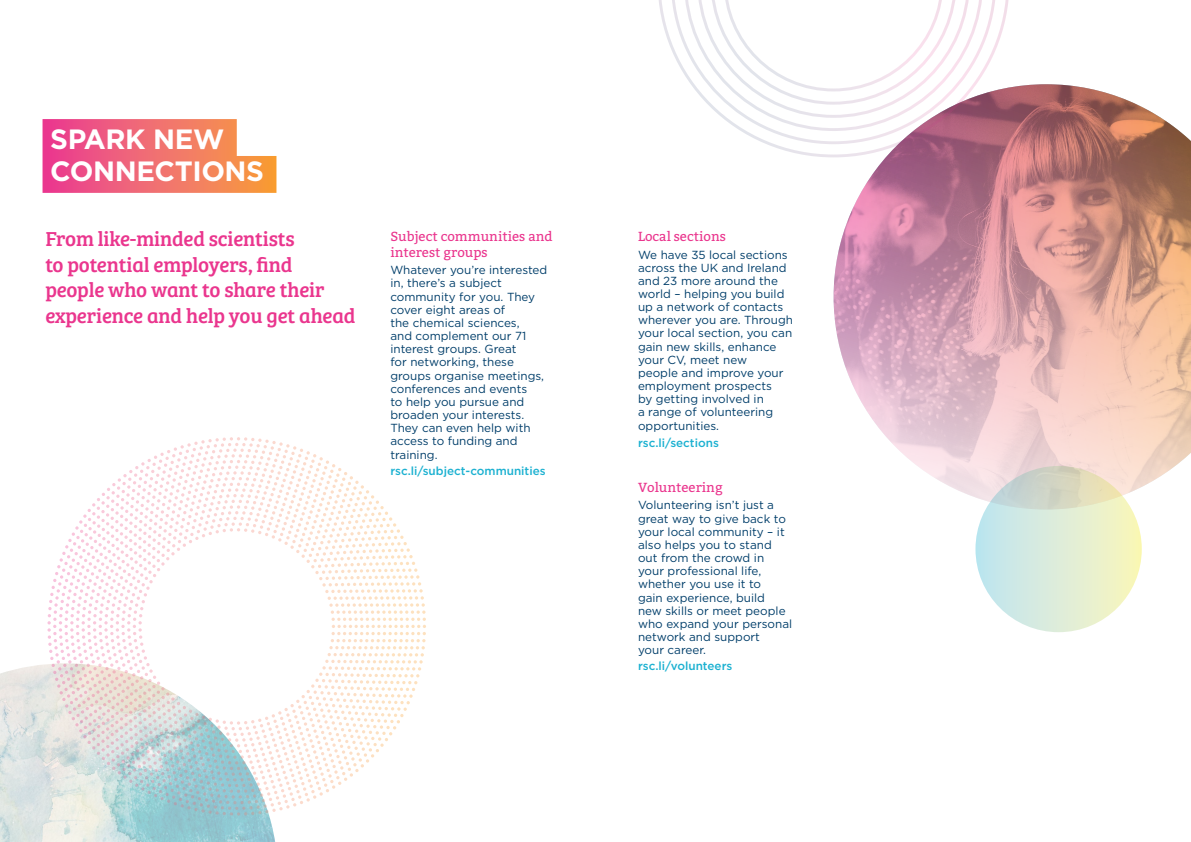
<style>
.page{position:relative;width:1191px;height:842px;background:#fff}
.page>*{position:absolute;margin:0;border:0;box-sizing:border-box;transform-origin:0 0}
.t1{font:700 27.9px/32.5px "Gotham";letter-spacing:-.015em;color:#fff}
.t2{font:20.9px/25.5px "Bree Serif";letter-spacing:-.01em;color:#ea368e}
.t3{font:13.2px/15.8px "Bitter";color:#ea368e}
.t4{font:11.7px/13.2px "Gotham";color:#003e6a}
.t5{font:500 11.7px "Gotham";color:#1cb1d1}
</style>
<div class="page">
<img style="left:0;top:663px;width:275px;height:179px">
<img style="left:833px;top:84px;width:358px;height:425px">
<svg style="left:43px;top:119px;width:233px;height:74px;background:#f1777b"></svg>
<svg style="left:306px;top:451px;width:120px;height:170px"></svg>
<svg style="left:659px;top:0;width:350px;height:157px"></svg>
<svg style="left:671px;top:0;width:325px;height:144px"></svg>
<svg style="left:684px;top:0;width:299px;height:131px"></svg>
<svg style="left:975px;top:466px;width:166px;height:166px;background:#dbe9d4"></svg>
<h1 class="t1" style="left:50px;top:122px;width:215px">SPARK NEW<br>CONNECTIONS</h1>
<h2 class="t2" style="left:45px;top:225px;width:312px">From like-minded scientists<br>to potential employers, find people who want to share their experience and help you get ahead</h2>
<p class="t3" style="left:638px;top:229px;width:89px">Local sections</p>
<p class="t3" style="left:390px;top:229px;width:164px">Subject communities and interest groups</p>
<p class="t4" style="left:390px;top:263px;width:158px">Whatever you’re interested in, there’s a subject community for you. They cover eight areas of<br>the chemical sciences,<br>and complement our 71 interest groups. Great<br>for networking, these groups organise meetings, conferences and events<br>to help you pursue and broaden your interests.<br>They can even help with access to funding and training.</p>
<p class="t5" style="left:390px;top:463px;width:157px">rsc.li/subject-communities</p>
<p class="t4" style="left:638px;top:247px;width:156px">We have 35 local sections across the UK and Ireland and 23 more around the world – helping you build up a network of contacts wherever you are. Through your local section, you can gain new skills, enhance your CV, meet new<br>people and improve your employment prospects<br>by getting involved in<br>a range of volunteering opportunities.</p>
<p class="t5" style="left:638px;top:435px;width:82px">rsc.li/sections</p>
<p class="t3" style="left:638px;top:480px;width:86px">Volunteering</p>
<p class="t4" style="left:638px;top:498px;width:156px">Volunteering isn’t just a great way to give back to your local community – it also helps you to stand out from the crowd in your professional life, whether you use it to<br>gain experience, build<br>new skills or meet people who expand your personal network and support<br>your career.</p>
<p class="t5" style="left:638px;top:658px;width:96px">rsc.li/volunteers</p>
</div>
